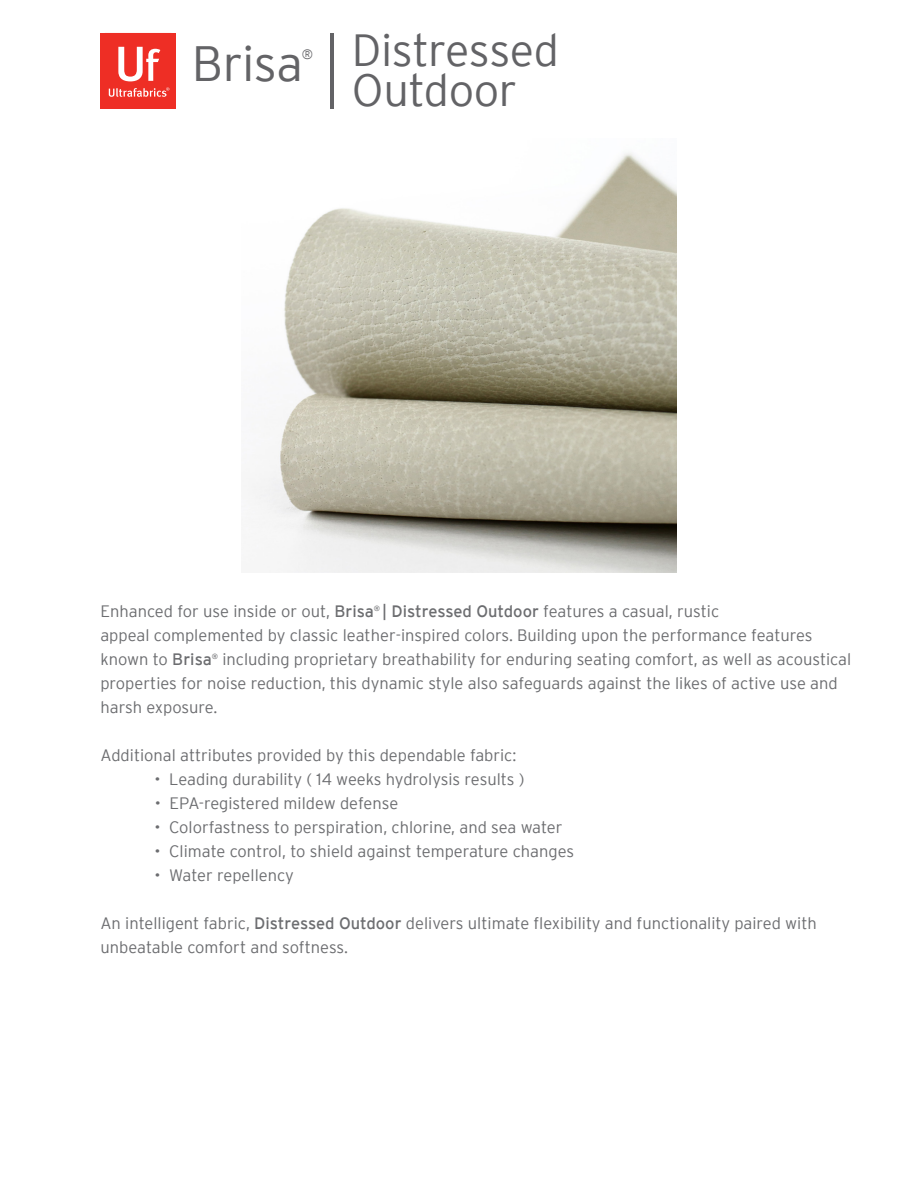
<style>
.page{position:relative;width:918px;height:1188px;background:#fff}
.page>*{position:absolute;margin:0;border:0;box-sizing:border-box;transform-origin:0 0}
.t1{font:300 49.5px "Interstate";letter-spacing:-.01em;color:#636366}
.t2{font:300 45px "Interstate";letter-spacing:-.01em;color:#636366}
.t3{font:300 16.5px/24px "Interstate";color:#6c6d70}
.t4{font:300 13.5px "Interstate";color:#636366}
.s1{font-weight:400}
</style>
<div class="page">
<svg style="left:105px;top:33px;width:66px;height:72px;background:#f0514a"></svg>
<div style="left:100px;top:33px;width:5px;height:75px;background:#ee2e25"></div>
<div style="left:171px;top:33px;width:5px;height:75px;background:#ee2e25"></div>
<hr style="left:102px;top:105px;width:72px;height:3px;background:#ee2e25">
<hr style="left:331px;top:33px;width:3px;height:75px;background:#636366">
<img style="left:249px;top:153px;width:427px;height:420px">
<p class="t1" style="left:192px;top:36px;width:113px">Brisa</p>
<p class="t4" style="left:302px;top:47px;width:13px">®</p>
<p class="t2" style="left:352px;top:24px;width:208px">Distressed</p>
<p class="t2" style="left:352px;top:65px;width:167px">Outdoor</p>
<p class="t3" style="left:100px;top:599px;width:620px">Enhanced for use inside or out, <span class="s1">Brisa</span><sup>®</sup> <span class="s1">| Distressed Outdoor</span> features a casual, rustic</p>
<p class="t3" style="left:100px;top:623px;width:752px">appeal complemented by classic leather-inspired colors. Building upon the performance features known to <span class="s1">Brisa</span><sup>®</sup> including proprietary breathability for enduring seating comfort, as well as acoustical properties for noise reduction, this dynamic style also safeguards against the likes of active use and harsh exposure.</p>
<p class="t3" style="left:100px;top:743px;width:418px">Additional attributes provided by this dependable fabric:</p>
<p class="t3" style="left:154px;top:767px;width:372px">• Leading durability ( 14 weeks hydrolysis results )</p>
<p class="t3" style="left:155px;top:791px;width:245px">• EPA-registered mildew defense</p>
<p class="t3" style="left:154px;top:815px;width:410px">• Colorfastness to perspiration, chlorine, and sea water</p>
<p class="t3" style="left:154px;top:839px;width:421px">• Climate control, to shield against temperature changes</p>
<p class="t3" style="left:154px;top:863px;width:141px">• Water repellency</p>
<p class="t3" style="left:100px;top:911px;width:718px">An intelligent fabric, <span class="s1">Distressed Outdoor</span> delivers ultimate flexibility and functionality paired with</p>
<p class="t3" style="left:100px;top:935px;width:249px">unbeatable comfort and softness.</p>
</div>
